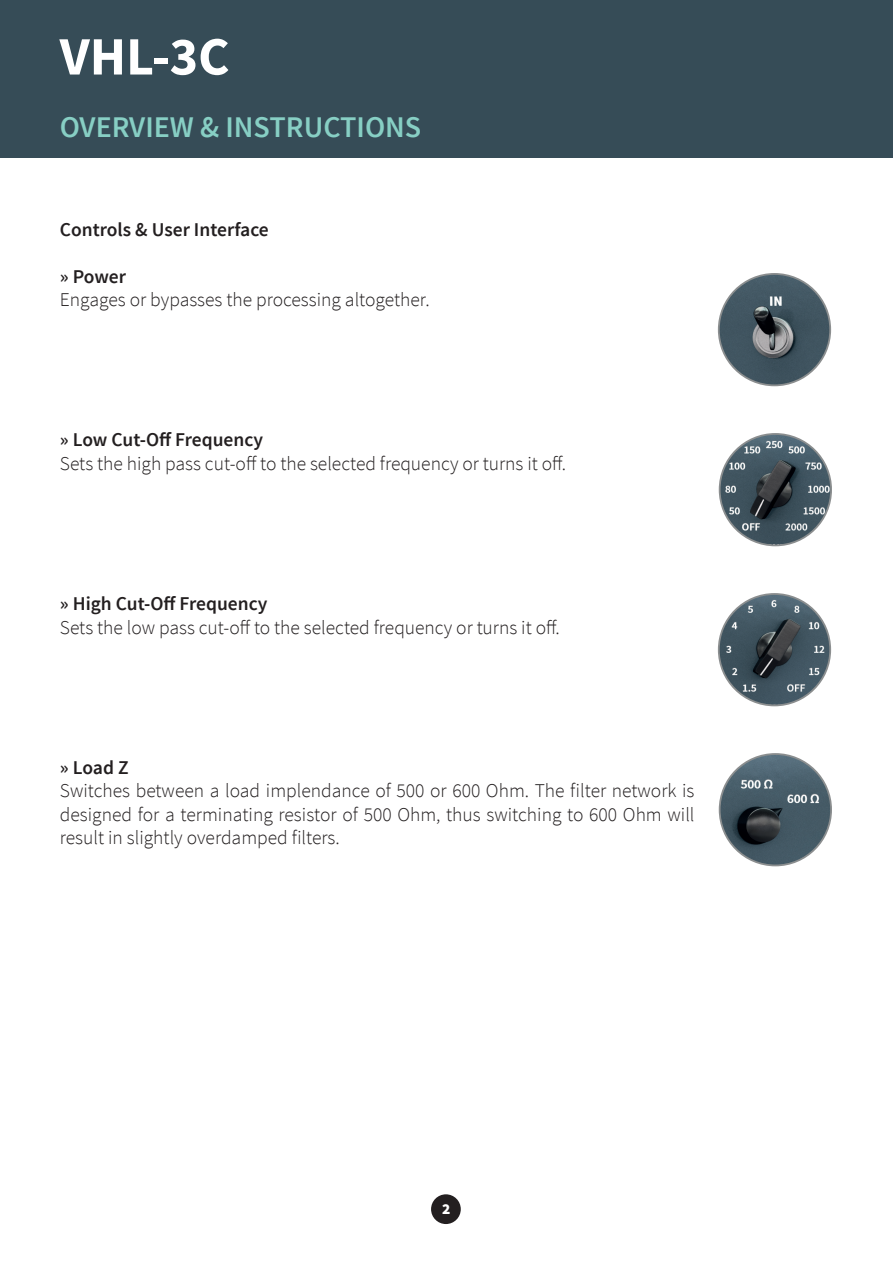
<style>
.page{position:relative;width:893px;height:1263px;background:#fff}
.page>*{position:absolute;margin:0;border:0;box-sizing:border-box;transform-origin:0 0}
.t1{font:700 54px "Source Sans Pro";color:#fff}
.t2{font:600 30px "Source Sans Pro";color:#87cfc4}
.t3{font:300 19.5px/23.4px "Source Sans Pro";color:#231f20;text-align:justify}
.t4{font:600 19.5px "Source Sans Pro";color:#231f20}
.t5{font:900 15.3px "Source Sans Pro";color:#fff}
</style>
<div class="page">
<div style="left:0;top:0;width:893px;height:158px;background:#364c57"></div>
<div style="left:431px;top:1194px;width:30px;height:30px;background:#231f20;border-radius:50%"></div>
<img style="left:720px;top:434px;width:111px;height:111px;border-radius:56px">
<div style="left:719px;top:433px;width:113px;height:113px;border:2px solid #8b8e8f;border-radius:50%"></div>
<img style="left:719px;top:274px;width:111px;height:111px;border-radius:56px">
<div style="left:718px;top:273px;width:113px;height:113px;border:2px solid #8b8e8f;border-radius:50%"></div>
<img style="left:719px;top:594px;width:111px;height:111px;border-radius:56px">
<div style="left:718px;top:593px;width:113px;height:113px;border:2px solid #8b8e8f;border-radius:50%"></div>
<img style="left:720px;top:754px;width:111px;height:111px;border-radius:56px">
<div style="left:719px;top:753px;width:113px;height:113px;border:2px solid #8b8e8f;border-radius:50%"></div>
<h1 class="t1" style="left:60px;top:22px;width:171px">VHL-3C</h1>
<h2 class="t2" style="left:60px;top:108px;width:363px">OVERVIEW &amp; INSTRUCTIONS</h2>
<p class="t4" style="left:60px;top:217px;width:210px">Controls &amp; User Interface</p>
<p class="t4" style="left:60px;top:264px;width:68px">» Power</p>
<p class="t3" style="left:60px;top:288px;width:371px">Engages or bypasses the processing altogether.</p>
<p class="t4" style="left:60px;top:428px;width:205px">» Low Cut-Off Frequency</p>
<p class="t3" style="left:60px;top:452px;width:508px">Sets the high pass cut-off to the selected frequency or turns it off.</p>
<p class="t4" style="left:60px;top:591px;width:209px">» High Cut-Off Frequency</p>
<p class="t3" style="left:60px;top:615px;width:501px">Sets the low pass cut-off to the selected frequency or turns it off.</p>
<p class="t4" style="left:60px;top:755px;width:70px">» Load Z</p>
<p class="t3" style="left:60px;top:779px;width:636px">Switches between a load implendance of 500 or 600 Ohm. The filter network is designed for a terminating resistor of 500 Ohm, thus switching to 600 Ohm will result in slightly overdamped filters.</p>
<p class="t5" style="left:442px;top:1199px;width:10px">2</p>
</div>
